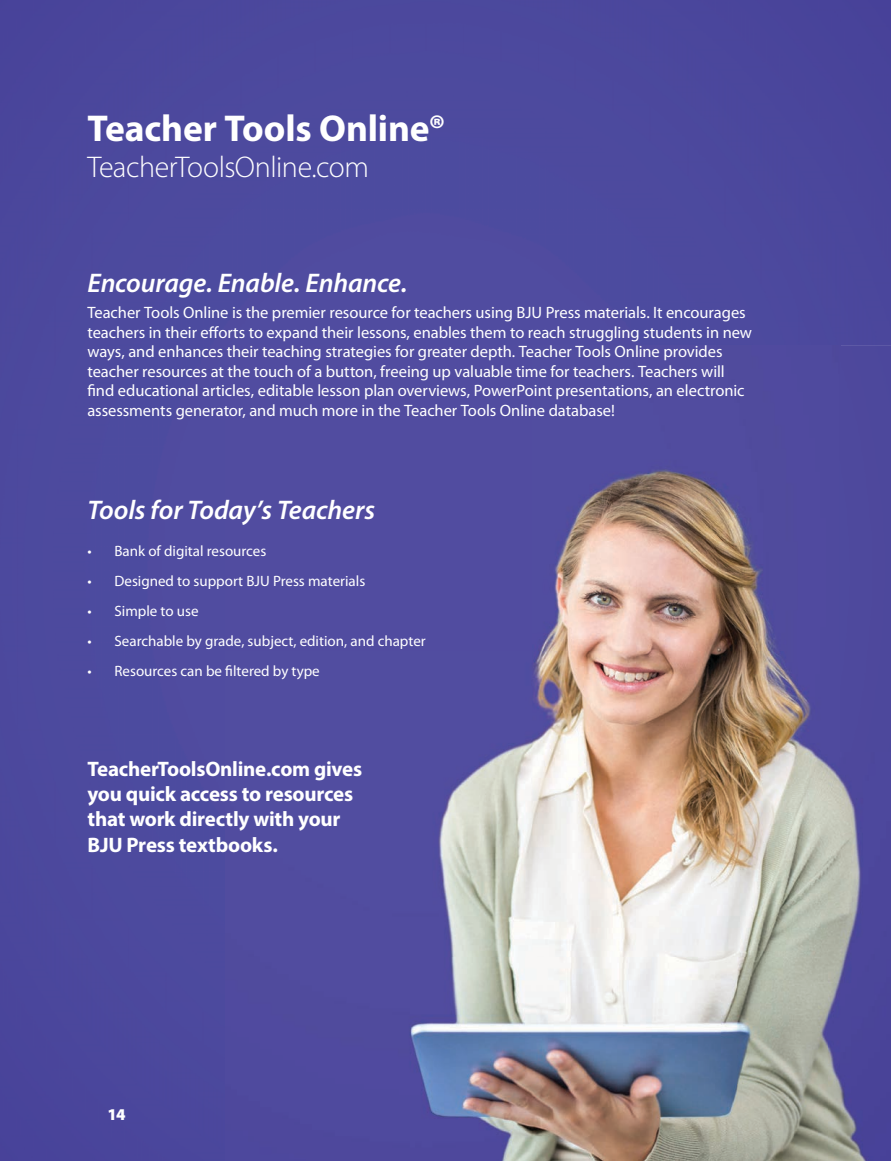
<style>
.page{position:relative;width:891px;height:1161px;background:#4c4a9e}
.page>*{position:absolute;margin:0;border:0;box-sizing:border-box;transform-origin:0 0}
.t1{font:700 37.5px "Myriad Pro";letter-spacing:-.005em;color:#fff}
.t2{font:300 30px "Myriad Pro";letter-spacing:-.02em;color:#fff}
.t3{font:italic 600 27px "Myriad Pro";letter-spacing:-.005em;color:#fff}
.t4{font:700 21px/25.2px "Myriad Pro";letter-spacing:-.01em;color:#fff}
.t5{font:16.5px/19.5px "Myriad Pro";letter-spacing:-.005em;color:#fff}
.t6{font:900 16.5px "Myriad Pro";color:#fff}
.t7{font:15px "Myriad Pro";color:#fff}
</style>
<div class="page">
<img style="left:226px;top:346px;width:614px;height:815px">
<div style="left:840px;top:346px;width:51px;height:407px;background:#4e489c"></div>
<img style="left:828px;top:753px;width:63px;height:408px">
<h1 class="t1" style="left:87px;top:104px;width:360px">Teacher Tools Online®</h1>
<h2 class="t2" style="left:87px;top:149px;width:283px">TeacherToolsOnline.com</h2>
<h3 class="t3" style="left:87px;top:266px;width:322px">Encourage. Enable. Enhance.</h3>
<p class="t5" style="left:87px;top:303px;width:666px">Teacher Tools Online is the premier resource for teachers using BJU Press materials. It encourages teachers in their efforts to expand their lessons, enables them to reach struggling students in new ways, and enhances their teaching strategies for greater depth. Teacher Tools Online provides teacher resources at the touch of a button, freeing up valuable time for teachers. Teachers will find educational articles, editable lesson plan overviews, PowerPoint presentations, an electronic assessments generator, and much more in the Teacher Tools Online database!</p>
<h3 class="t3" style="left:87px;top:493px;width:289px">Tools for Today’s Teachers</h3>
<p class="t7" style="left:87px;top:543px;width:180px">• Bank of digital resources</p>
<p class="t7" style="left:87px;top:573px;width:279px">• Designed to support BJU Press materials</p>
<p class="t7" style="left:87px;top:603px;width:113px">• Simple to use</p>
<p class="t7" style="left:87px;top:633px;width:340px">• Searchable by grade, subject, edition, and chapter</p>
<p class="t7" style="left:87px;top:663px;width:234px">• Resources can be filtered by type</p>
<p class="t4" style="left:87px;top:756px;width:276px">TeacherToolsOnline.com gives you quick access to resources that work directly with your<br>BJU Press textbooks.</p>
<p class="t6" style="left:108px;top:1105px;width:20px">14</p>
</div>
